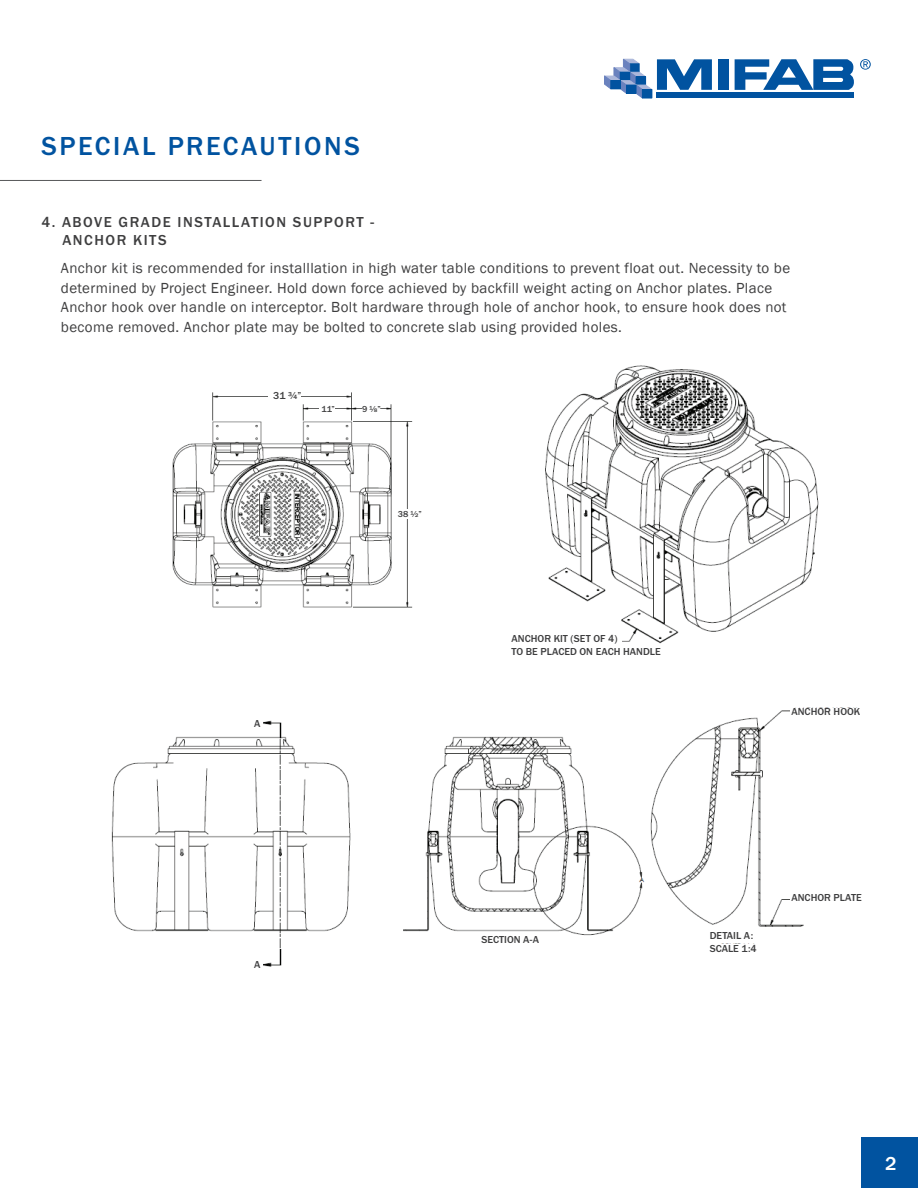
<style>
.page{position:relative;width:918px;height:1188px;background:#fff}
.page>*{position:absolute;margin:0;border:0;box-sizing:border-box;transform-origin:0 0}
.t1{font:500 27px "Franklin Gothic URW";letter-spacing:.1em;color:#0153a0}
.t2{font:500 19.5px "Franklin Gothic URW";color:#fff}
.t3{font:15px/19.5px "Franklin Gothic";letter-spacing:.025em;color:#3e3e3f}
.t4{font:500 15px/18px "Franklin Gothic URW";letter-spacing:.1em;color:#3e3e3f}
.t5{font:500 10.5px/13.5px "Franklin Gothic URW";color:#3e3e3f}
.t6{font:500 9px "Franklin Gothic URW";color:#3e3e3f}
</style>
<div class="page">
<hr style="left:0;top:180px;width:262px;height:1px;background:#57585a">
<div style="left:718px;top:59px;width:11px;height:31px;background:#0153a0"></div>
<div style="left:657px;top:93px;width:197px;height:5px;background:#0153a0"></div>
<svg style="left:860px;top:59px;width:11px;height:11px"></svg>
<svg style="left:604px;top:58px;width:108px;height:41px"></svg>
<div style="left:611px;top:81px;width:9px;height:8px;background:#0153a0"></div>
<div style="left:611px;top:80px;width:9px;height:9px;border:1px solid #0153a0"></div>
<svg style="left:735px;top:59px;width:119px;height:31px"></svg>
<div style="left:861px;top:1138px;width:57px;height:50px;background:#0153a0"></div>
<img style="left:172px;top:392px;width:241px;height:216px">
<div style="left:268px;top:384px;width:32px;height:28px;background:#fff"></div>
<div style="left:320px;top:404px;width:15px;height:10px;background:#fff"></div>
<div style="left:399px;top:510px;width:16px;height:9px;background:#fff"></div>
<div style="left:362px;top:401px;width:18px;height:16px;background:#fff"></div>
<img style="left:545px;top:365px;width:274px;height:279px">
<div style="left:524px;top:632px;width:97px;height:36px;background:#fff"></div>
<img style="left:111px;top:710px;width:693px;height:257px">
<div style="left:573px;top:947px;width:306px;height:61px;background:#fff"></div>
<div style="left:250px;top:717px;width:13px;height:13px;background:#fff"></div>
<div style="left:250px;top:958px;width:13px;height:12px;background:#fff"></div>
<div style="left:478px;top:935px;width:54px;height:12px;background:#fff"></div>
<div style="left:706px;top:931px;width:54px;height:12px;background:#fff"></div>
<div style="left:790px;top:893px;width:73px;height:12px;background:#fff"></div>
<div style="left:790px;top:708px;width:73px;height:12px;background:#fff"></div>
<h1 class="t1" style="left:41px;top:129px;width:320px">SPECIAL PRECAUTIONS</h1>
<p class="t4" style="left:62px;top:213px;width:313px;text-indent:-21px">4. ABOVE GRADE INSTALLATION SUPPORT -<br>ANCHOR KITS</p>
<p class="t3" style="left:61px;top:259px;width:731px">Anchor kit is recommended for installlation in high water table conditions to prevent float out. Necessity to be determined by Project Engineer. Hold down force achieved by backfill weight acting on Anchor plates. Place Anchor hook over handle on interceptor. Bolt hardware through hole of anchor hook, to ensure hook does not become removed. Anchor plate may be bolted to concrete slab using provided holes.</p>
<p class="t5" style="left:273px;top:389px;width:30px">31 ¾”</p>
<p class="t6" style="left:322px;top:404px;width:15px">11”</p>
<p class="t6" style="left:362px;top:404px;width:20px">9 ⅛”</p>
<p class="t6" style="left:398px;top:509px;width:26px">38 ½”</p>
<p class="t5" style="left:254px;top:717px;width:8px">A</p>
<p class="t5" style="left:512px;top:631px;width:151px">ANCHOR KIT (SET OF 4)<br>TO BE PLACED ON EACH HANDLE</p>
<p class="t5" style="left:791px;top:705px;width:70px">ANCHOR HOOK</p>
<p class="t5" style="left:254px;top:957px;width:8px">A</p>
<p class="t5" style="left:482px;top:933px;width:59px">SECTION A-A</p>
<p class="t5" style="left:710px;top:928px;width:48px">DETAIL A:<br>SCALE 1:4</p>
<p class="t5" style="left:791px;top:891px;width:72px">ANCHOR PLATE</p>
<h2 class="t2" style="left:885px;top:1151px;width:13px">2</h2>
</div>
